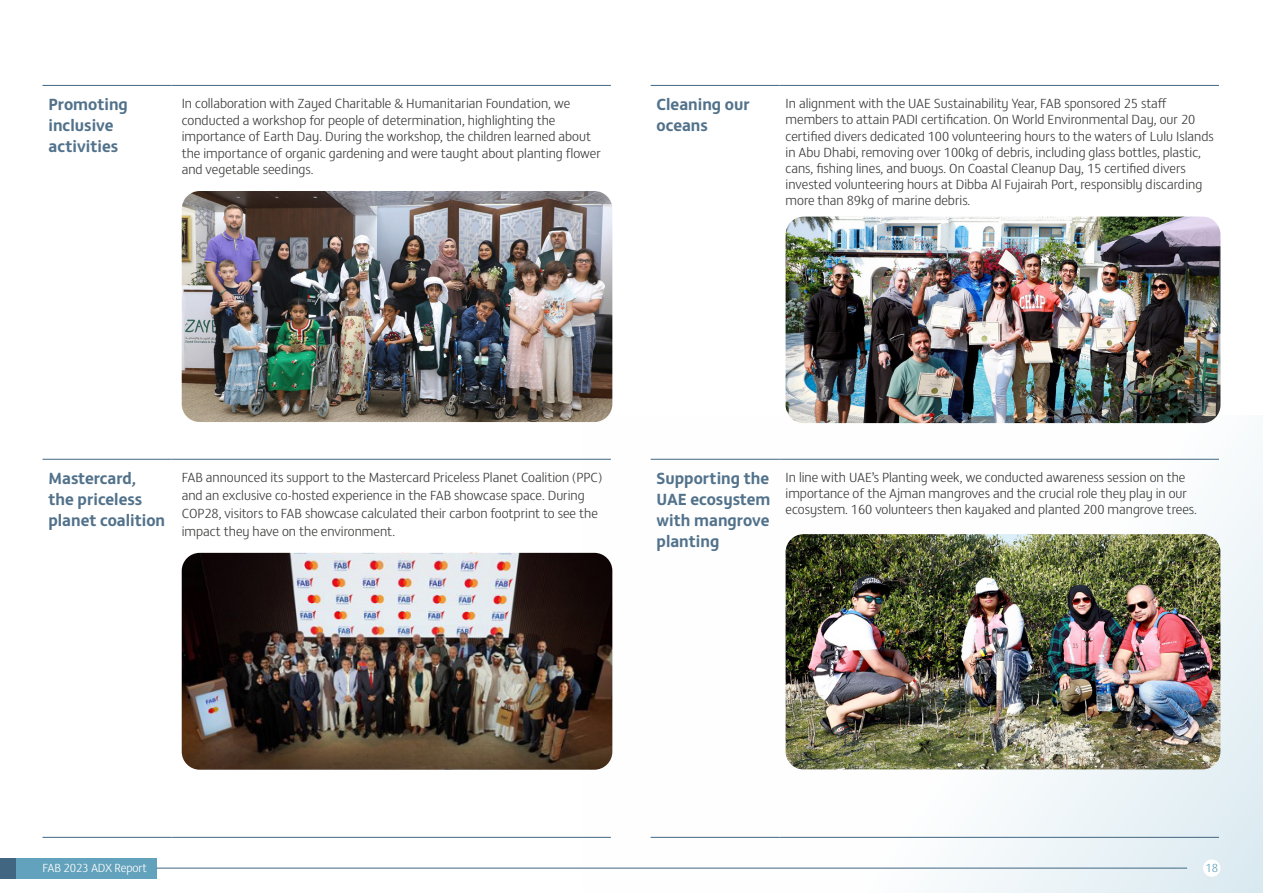
<style>
.page{position:relative;width:1263px;height:893px;background:#fff}
.page>*{position:absolute;margin:0;border:0;box-sizing:border-box;transform-origin:0 0}
.t1{font:700 16.5px/21px "FS Matthew";color:#52728b}
.t2{font:300 13.5px/16.2px "FS Matthew";color:#3c3c3b}
.t3{font:300 12px "FS Matthew";letter-spacing:-.01em;color:#fff}
.t4{font:300 12px "FS Matthew";color:#63a2bc}
</style>
<div class="page">
<svg style="left:583px;top:423px;width:680px;height:470px"></svg>
<hr style="left:43px;top:837px;width:128px;height:1px;background:#416681">
<hr style="left:171px;top:837px;width:440px;height:1px;background:#416681">
<hr style="left:43px;top:85px;width:128px;height:1px;background:#416681">
<hr style="left:171px;top:85px;width:440px;height:1px;background:#416681">
<hr style="left:43px;top:459px;width:128px;height:1px;background:#416681">
<hr style="left:171px;top:459px;width:440px;height:1px;background:#416681">
<img style="left:182px;top:191px;width:430px;height:231px">
<img style="left:182px;top:553px;width:430px;height:217px">
<hr style="left:651px;top:459px;width:128px;height:1px;background:#416681">
<hr style="left:779px;top:459px;width:440px;height:1px;background:#416681">
<hr style="left:651px;top:85px;width:128px;height:1px;background:#416681">
<hr style="left:779px;top:85px;width:440px;height:1px;background:#416681">
<hr style="left:651px;top:837px;width:128px;height:1px;background:#416681">
<hr style="left:779px;top:837px;width:440px;height:1px;background:#416681">
<img style="left:785px;top:217px;width:435px;height:206px">
<img style="left:785px;top:534px;width:435px;height:235px">
<div style="left:0;top:858px;width:157px;height:20px;background:#63a2bc"></div>
<div style="left:0;top:858px;width:16px;height:20px;background:#416681"></div>
<hr style="left:157px;top:868px;width:1030px;height:1px;background:#416681">
<div style="left:1203px;top:859px;width:17px;height:18px;background:#fff;border-radius:50%"></div>
<p class="t1" style="left:49px;top:93px;width:81px">Promoting inclusive activities</p>
<p class="t2" style="left:182px;top:94px;width:421px">In collaboration with Zayed Charitable &amp; Humanitarian Foundation, we conducted a workshop for people of determination, highlighting the importance of Earth Day. During the workshop, the children learned about the importance of organic gardening and were taught about planting flower and vegetable seedings.</p>
<p class="t1" style="left:657px;top:93px;width:95px">Cleaning our oceans</p>
<p class="t2" style="left:785px;top:95px;width:430px">In alignment with the UAE Sustainability Year, FAB sponsored 25 staff members to attain PADI certification. On World Environmental Day, our 20 certified divers dedicated 100 volunteering hours to the waters of Lulu Islands in Abu Dhabi, removing over 100kg of debris, including glass bottles, plastic, cans, fishing lines, and buoys. On Coastal Cleanup Day, 15 certified divers invested volunteering hours at Dibba Al Fujairah Port, responsibly discarding more than 89kg of marine debris.</p>
<p class="t1" style="left:49px;top:467px;width:118px">Mastercard, the priceless planet coalition</p>
<p class="t2" style="left:182px;top:467px;width:422px;line-height:18px">FAB announced its support to the Mastercard Priceless Planet Coalition (PPC) and an exclusive co-hosted experience in the FAB showcase space. During COP28, visitors to FAB showcase calculated their carbon footprint to see the impact they have on the environment.</p>
<p class="t1" style="left:657px;top:467px;width:115px;text-align:justify">Supporting the UAE ecosystem with mangrove planting</p>
<p class="t2" style="left:785px;top:468px;width:413px">In line with UAE’s Planting week, we conducted awareness session on the importance of the Ajman mangroves and the crucial role they play in our ecosystem. 160 volunteers then kayaked and planted 200 mangrove trees.</p>
<p class="t3" style="left:43px;top:859px;width:106px">FAB 2023 ADX Report</p>
<p class="t4" style="left:1205px;top:859px;width:14px">18</p>
</div>
